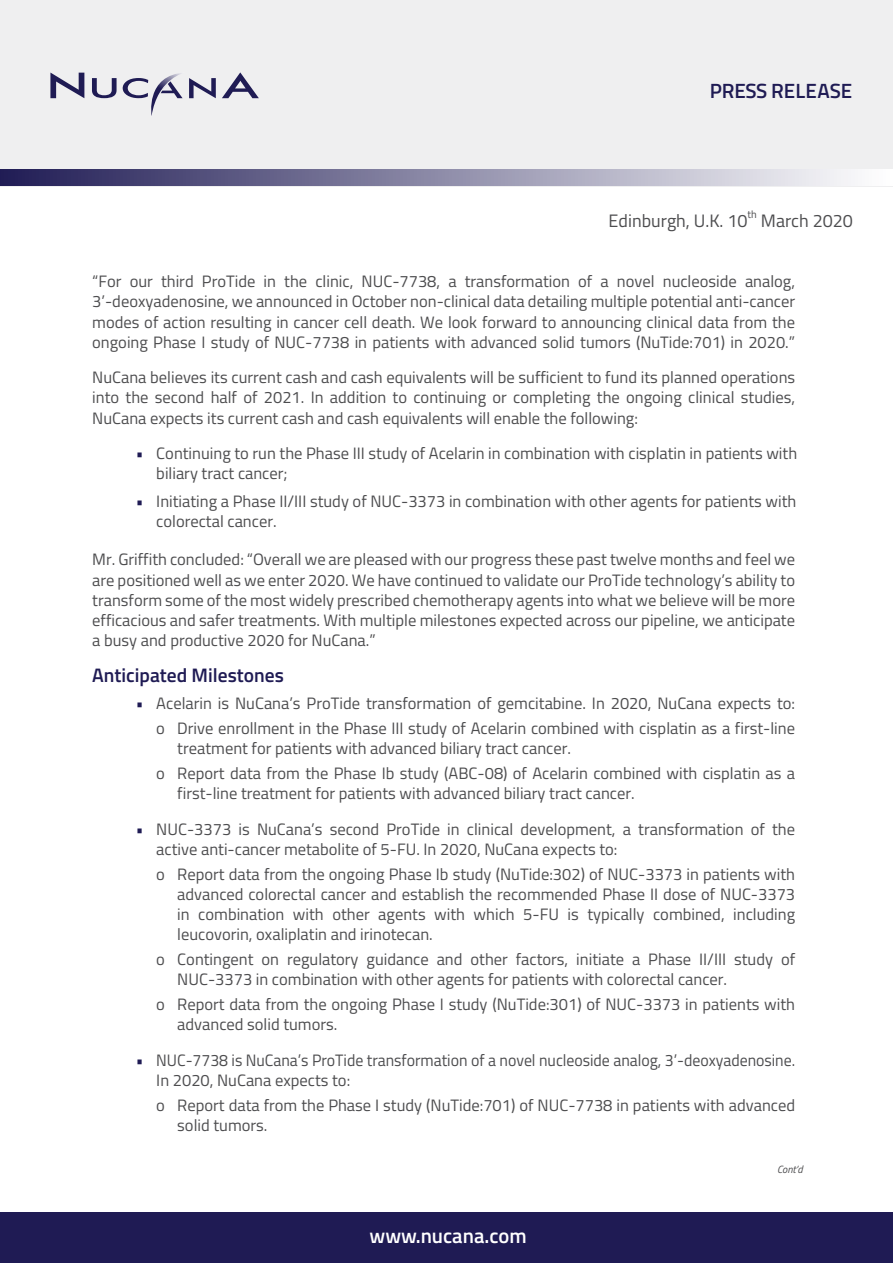
<style>
.page{position:relative;width:893px;height:1263px;background:#fff}
.page>*{position:absolute;margin:0;border:0;box-sizing:border-box;transform-origin:0 0}
.t1{font:600 20.7px "Titillium Web";color:#fff}
.t2{font:600 20.7px "Titillium Web";color:#1f1b54}
.t3{font:600 19.5px "Titillium Web";color:#1f1b54}
.t4{font:18px "Titillium Web";color:#4d4d4f}
.t5{font:16.5px/20.2px "Titillium Web";color:#4d4d4f}
.t6{font:16.5px/20.2px "Titillium Web";color:#4d4d4f;scale:.96 1}
.t7{font:italic 10.5px "Titillium Web";color:#4d4d4f}
.t8{font:10.5px "Titillium Web";color:#4d4d4f}
.s1{color:#1f1b54}
</style>
<div class="page">
<div style="left:0;top:0;width:893px;height:186px;background:#efeff0"></div>
<div style="left:0;top:1212px;width:893px;height:51px;background:#1f1b54"></div>
<div style="left:0;top:169px;width:893px;height:17px;background:linear-gradient(to right,#201c55,#fff)"></div>
<svg style="left:92px;top:78px;width:25px;height:20px"></svg>
<svg style="left:50px;top:73px;width:34px;height:25px"></svg>
<svg style="left:222px;top:72px;width:37px;height:26px"></svg>
<svg style="left:123px;top:73px;width:93px;height:43px"></svg>
<p class="t2" style="left:710px;top:76px;width:144px">PRESS RELEASE</p>
<p class="t4" style="left:609px;top:208px;width:140px">Edinburgh, U.K. 10</p>
<p class="t8" style="left:748px;top:207px;width:11px">th</p>
<p class="t4" style="left:761px;top:208px;width:94px">March 2020</p>
<p class="t5" style="left:92px;top:270px;width:704px;text-align:justify">“For our third ProTide in the clinic, NUC-7738, a transformation of a novel nucleoside analog, 3’-deoxyadenosine, we announced in October non-clinical data detailing multiple potential anti-cancer modes of action resulting in cancer cell death. We look forward to announcing clinical data from the ongoing Phase I study of NUC-7738 in patients with advanced solid tumors (NuTide:701) in 2020.”</p>
<p class="t5" style="left:92px;top:366px;width:704px;text-align:justify">NuCana believes its current cash and cash equivalents will be sufficient to fund its planned operations into the second half of 2021. In addition to continuing or completing the ongoing clinical studies, NuCana expects its current cash and cash equivalents will enable the following:</p>
<p class="t5" style="left:156px;top:442px;width:642px;text-indent:-20px"><span class="s1">•</span> Continuing to run the Phase III study of Acelarin in combination with cisplatin in patients with biliary tract cancer;</p>
<p class="t5" style="left:156px;top:490px;width:642px;text-indent:-20px"><span class="s1">•</span> Initiating a Phase II/III study of NUC-3373 in combination with other agents for patients with colorectal cancer.</p>
<p class="t5" style="left:92px;top:549px;width:704px;text-align:justify">Mr. Griffith concluded: “Overall we are pleased with our progress these past twelve months and feel we are positioned well as we enter 2020. We have continued to validate our ProTide technology’s ability to transform some of the most widely prescribed chemotherapy agents into what we believe will be more efficacious and safer treatments. With multiple milestones expected across our pipeline, we anticipate a busy and productive 2020 for NuCana.”</p>
<p class="t3" style="left:92px;top:660px;width:193px">Anticipated Milestones</p>
<p class="t5" style="left:136px;top:690px;width:661px;line-height:24.8px;text-align:right"><span class="s1">•</span> Acelarin is NuCana’s ProTide transformation of gemcitabine. In 2020, NuCana expects to: o Drive enrollment in the Phase III study of Acelarin combined with cisplatin as a first-line</p>
<p class="t5" style="left:156px;top:735px;width:640px;line-height:24.8px;text-indent:21px">treatment for patients with advanced biliary tract cancer.<br>o Report data from the Phase Ib study (ABC-08) of Acelarin combined with cisplatin as a</p>
<p class="t5" style="left:177px;top:783px;width:459px">first-line treatment for patients with advanced biliary tract cancer.</p>
<p class="t5" style="left:156px;top:818px;width:640px;text-indent:-20px"><span class="s1">•</span> NUC-3373 is NuCana’s second ProTide in clinical development, a transformation of the active anti-cancer metabolite of 5-FU. In 2020, NuCana expects to:</p>
<p class="t5" style="left:177px;top:863px;width:619px;text-align:justify;text-indent:-21px">o Report data from the ongoing Phase Ib study (NuTide:302) of NUC-3373 in patients with advanced colorectal cancer and establish the recommended Phase II dose of NUC-3373 in combination with other agents with which 5-FU is typically combined, including leucovorin, oxaliplatin and irinotecan.</p>
<p class="t5" style="left:177px;top:948px;width:619px;text-indent:-21px">o Contingent on regulatory guidance and other factors, initiate a Phase II/III study of<br>NUC-3373 in combination with other agents for patients with colorectal cancer.</p>
<p class="t5" style="left:177px;top:993px;width:619px;text-indent:-21px">o Report data from the ongoing Phase I study (NuTide:301) of NUC-3373 in patients with advanced solid tumors.</p>
<p class="t6" style="left:156px;top:1049px;width:667px;text-indent:-20px"><span class="s1">•</span> NUC-7738 is NuCana’s ProTide transformation of a novel nucleoside analog, 3’-deoxyadenosine.<br>In 2020, NuCana expects to:</p>
<p class="t5" style="left:177px;top:1094px;width:619px;text-indent:-21px">o Report data from the Phase I study (NuTide:701) of NUC-7738 in patients with advanced solid tumors.</p>
<p class="t7" style="left:777px;top:1162px;width:27px">Cont’d</p>
<p class="t1" style="left:369px;top:1220px;width:159px">www.nucana.com</p>
</div>
